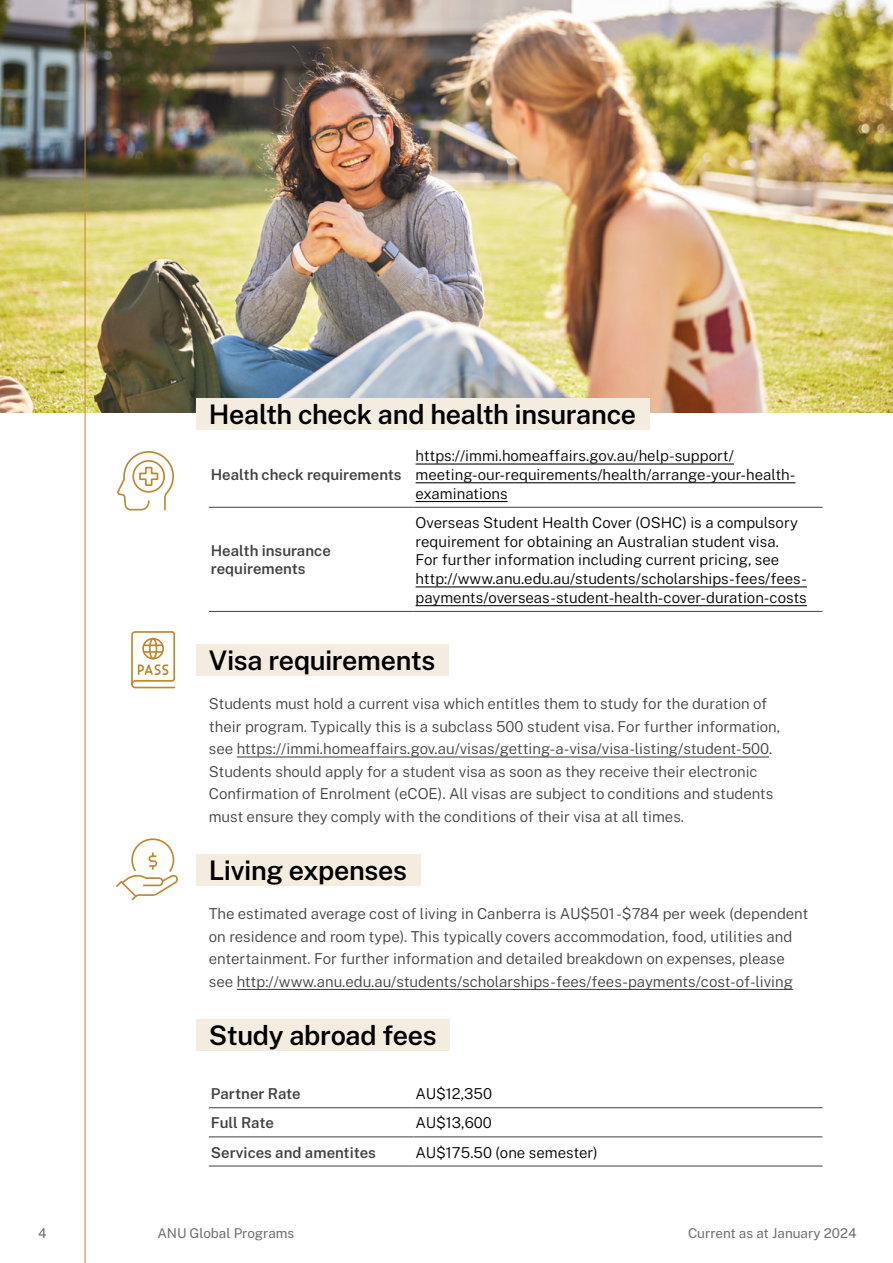
<style>
.page{position:relative;width:893px;height:1263px;background:#fff}
.page>*{position:absolute;margin:0;border:0;box-sizing:border-box;transform-origin:0 0}
.H2__sub_guide_heading{font:600 27px "Public Sans";letter-spacing:-.015em;color:#000}
.copy_10_15{font:300 15px/22.5px "Public Sans";color:#414042}
.Main_Body_10pt_light_left{font:300 15px/18.8px "Public Sans";color:#000}
.copy_10_15_Bold{font:600 15px/18px "Public Sans";color:#414042}
.t1{font:13.5px "Public Sans";color:#6d6e71}
</style>
<div class="page">
<img style="left:0;top:0;width:893px;height:412px">
<div style="left:196px;top:398px;width:453px;height:32px;background:#f5ece0"></div>
<div style="left:196px;top:644px;width:252px;height:32px;background:#f5ece0"></div>
<hr style="left:237px;top:756px;width:532px;height:1px;background:#414042">
<div style="left:196px;top:854px;width:224px;height:32px;background:#f5ece0"></div>
<hr style="left:237px;top:989px;width:556px;height:1px;background:#414042">
<div style="left:196px;top:1019px;width:254px;height:32px;background:#f5ece0"></div>
<svg style="left:209px;top:506px;width:204px;height:105px"></svg>
<svg style="left:413px;top:463px;width:409px;height:148px"></svg>
<hr style="left:209px;top:507px;width:204px;height:1px;background:#414042">
<hr style="left:413px;top:507px;width:409px;height:1px;background:#414042">
<hr style="left:209px;top:611px;width:204px;height:1px;background:#414042">
<hr style="left:413px;top:611px;width:409px;height:1px;background:#414042">
<hr style="left:416px;top:463px;width:318px;height:1px;background:#000">
<hr style="left:416px;top:482px;width:379px;height:1px;background:#000">
<hr style="left:416px;top:501px;width:92px;height:1px;background:#000">
<hr style="left:416px;top:586px;width:391px;height:1px;background:#000">
<hr style="left:416px;top:605px;width:391px;height:1px;background:#000">
<svg style="left:209px;top:1108px;width:613px;height:30px"></svg>
<hr style="left:209px;top:1107px;width:204px;height:1px;background:#414042">
<hr style="left:413px;top:1107px;width:409px;height:1px;background:#414042">
<hr style="left:209px;top:1136px;width:204px;height:1px;background:#414042">
<hr style="left:413px;top:1136px;width:409px;height:1px;background:#414042">
<hr style="left:413px;top:1165px;width:409px;height:1px;background:#414042">
<hr style="left:209px;top:1165px;width:204px;height:1px;background:#414042">
<svg style="left:116px;top:838px;width:62px;height:63px"></svg>
<svg style="left:131px;top:631px;width:45px;height:58px"></svg>
<svg style="left:117px;top:451px;width:57px;height:60px"></svg>
<hr style="left:85px;top:0;width:1px;height:1263px;background:#bf872b">
<h2 class="H2__sub_guide_heading" style="left:209px;top:394px;width:429px">Health check and health insurance</h2>
<p class="copy_10_15_Bold" style="left:211px;top:465px;width:192px">Health check requirements</p>
<p class="copy_10_15_Bold" style="left:211px;top:541px;width:121px">Health insurance requirements</p>
<p class="Main_Body_10pt_light_left" style="left:416px;top:445px;width:381px">https://immi.homeaffairs.gov.au/help-support/ meeting-our-requirements/health/arrange-your-health&shy;examinations</p>
<p class="Main_Body_10pt_light_left" style="left:416px;top:512px;width:393px">Overseas Student Health Cover (OSHC) is a compulsory requirement for obtaining an Australian student visa.<br>For further information including current pricing, see http://www.anu.edu.au/students/scholarships-fees/fees&shy;payments/overseas-student-health-cover-duration-costs</p>
<h2 class="H2__sub_guide_heading" style="left:209px;top:640px;width:228px">Visa requirements</h2>
<p class="copy_10_15" style="left:209px;top:692px;width:573px">Students must hold a current visa which entitles them to study for the duration of their program. Typically this is a subclass 500 student visa. For further information, see https://immi.homeaffairs.gov.au/visas/getting-a-visa/visa-listing/student-500.<br>Students should apply for a student visa as soon as they receive their electronic Confirmation of Enrolment (eCOE). All visas are subject to conditions and students must ensure they comply with the conditions of their visa at all times.</p>
<h2 class="H2__sub_guide_heading" style="left:209px;top:850px;width:200px">Living expenses</h2>
<p class="copy_10_15" style="left:209px;top:901px;width:601px">The estimated average cost of living in Canberra is AU$501 -$784 per week (dependent on residence and room type). This typically covers accommodation, food, utilities and entertainment. For further information and detailed breakdown on expenses, please see http://www.anu.edu.au/students/scholarships-fees/fees-payments/cost-of-living</p>
<h2 class="H2__sub_guide_heading" style="left:209px;top:1015px;width:229px">Study abroad fees</h2>
<p class="copy_10_15_Bold" style="left:211px;top:1084px;width:91px">Partner Rate</p>
<p class="Main_Body_10pt_light_left" style="left:416px;top:1083px;width:78px">AU$12,350</p>
<p class="copy_10_15_Bold" style="left:211px;top:1113px;width:64px">Full Rate</p>
<p class="Main_Body_10pt_light_left" style="left:416px;top:1113px;width:78px">AU$13,600</p>
<p class="copy_10_15_Bold" style="left:211px;top:1142px;width:167px">Services and amentites</p>
<p class="Main_Body_10pt_light_left" style="left:416px;top:1142px;width:184px">AU$175.50 (one semester)</p>
<p class="t1" style="left:38px;top:1223px;width:10px">4</p>
<p class="t1" style="left:157px;top:1223px;width:139px">ANU Global Programs</p>
<p class="t1" style="left:688px;top:1223px;width:170px">Current as at January 2024</p>
</div>
